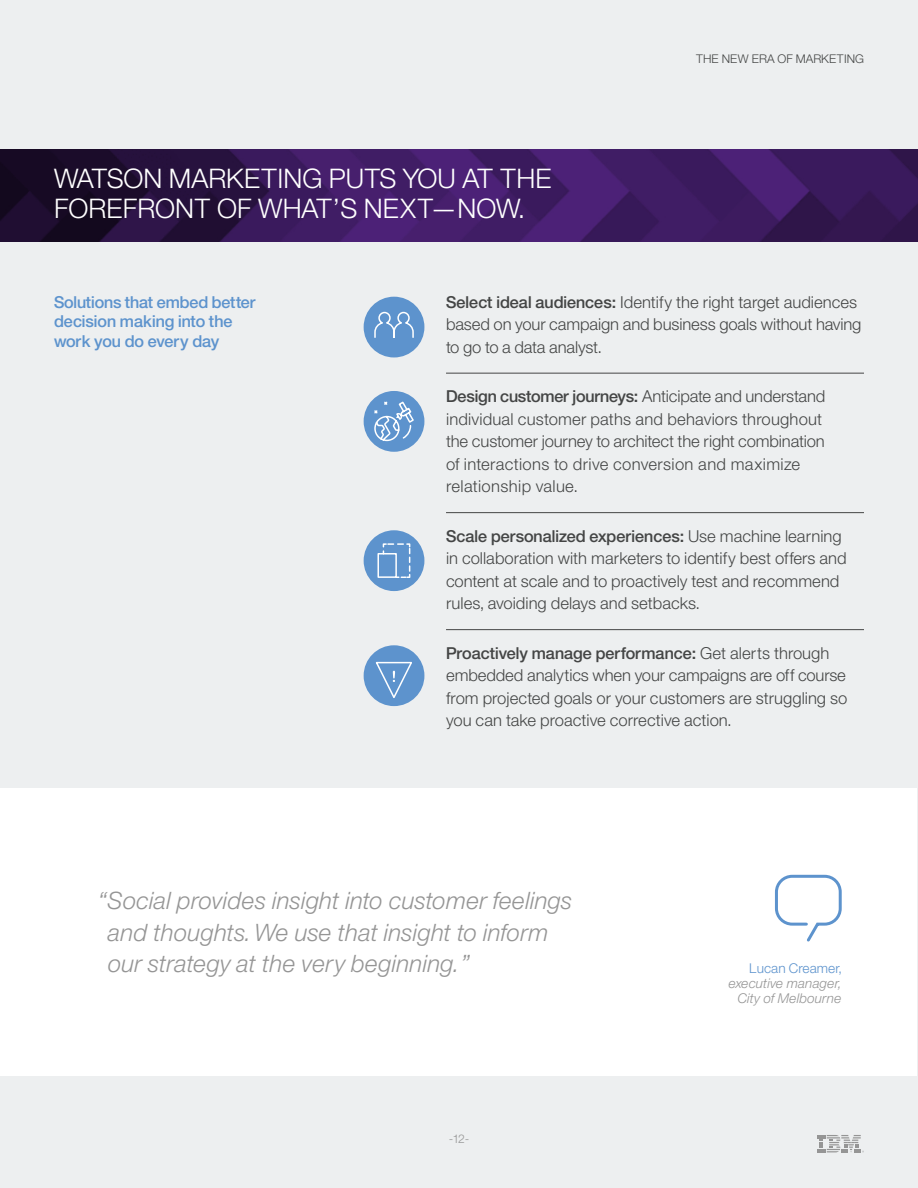
<style>
.page{position:relative;width:918px;height:1188px;background:#edeff0}
.page>*{position:absolute;margin:0;border:0;box-sizing:border-box;transform-origin:0 0}
.t1{font:300 27px/30px "Helv Neuefor IBM";color:#fff}
.t2{font:italic 300 24px/31.5px "Helv Neuefor IBM";color:#959595}
.t3{font:300 16.5px/22.5px "Helv Neuefor IBM";color:#444545}
.t4{font:500 16.5px/19.5px "Helv Neuefor IBM";color:#5d93cd}
.t5{font:italic 300 13.5px/15px "Helv Neuefor IBM";color:#959595;text-align:right}
.t6{font:300 13.5px "Helv Neuefor IBM";color:#5d93cd}
.t7{font:300 12px "Helv Neuefor IBM";color:#444545}
.t8{font:300 12px "Helv Neuefor IBM";color:#959595}
.s1{font-weight:500}
</style>
<div class="page">
<div style="left:1px;top:788px;width:916px;height:288px;background:#fff"></div>
<svg style="left:0;top:149px;width:918px;height:93px;background:#361856"></svg>
<hr style="left:446px;top:373px;width:418px;height:1px;background:#444545">
<hr style="left:446px;top:512px;width:418px;height:1px;background:#444545">
<hr style="left:446px;top:629px;width:418px;height:1px;background:#444545">
<div style="left:775px;top:875px;width:67px;height:51px;border:3px solid #5d93cd;border-radius:16px"></div>
<div style="left:364px;top:297px;width:60px;height:60px;background:#5d93cd;border-radius:50%"></div>
<div style="left:364px;top:391px;width:60px;height:61px;background:#5d93cd;border-radius:50%"></div>
<div style="left:364px;top:530px;width:60px;height:61px;background:#5d93cd;border-radius:50%"></div>
<div style="left:364px;top:645px;width:60px;height:61px;background:#5d93cd;border-radius:50%"></div>
<svg style="left:374px;top:311px;width:40px;height:27px"></svg>
<svg style="left:374px;top:401px;width:40px;height:41px"></svg>
<div style="left:377px;top:553px;width:20px;height:25px;border:2px solid #fff"></div>
<svg style="left:382px;top:543px;width:29px;height:35px"></svg>
<svg style="left:374px;top:661px;width:40px;height:38px"></svg>
<svg style="left:817px;top:1135px;width:47px;height:17px"></svg>
<h1 class="t1" style="left:54px;top:163px;width:499px">WATSON MARKETING PUTS YOU AT THE<br>FOREFRONT OF WHAT’S NEXT—NOW.</h1>
<p class="t7" style="left:696px;top:51px;width:170px">THE NEW ERA OF MARKETING</p>
<p class="t4" style="left:54px;top:292px;width:203px">Solutions that embed better decision making into the work you do every day</p>
<p class="t3" style="left:446px;top:290px;width:417px"><span class="s1">Select ideal audiences:</span> Identify the right target audiences based on your campaign and business goals without having to go to a data analyst.</p>
<p class="t3" style="left:446px;top:385px;width:381px"><span class="s1">Design customer journeys:</span> Anticipate and understand individual customer paths and behaviors throughout the customer journey to architect the right combination of interactions to drive conversion and maximize relationship value.</p>
<p class="t3" style="left:446px;top:524px;width:402px"><span class="s1">Scale personalized experiences:</span> Use machine learning in collaboration with marketers to identify best offers and content at scale and to proactively test and recommend rules, avoiding delays and setbacks.</p>
<p class="t3" style="left:446px;top:641px;width:403px"><span class="s1">Proactively manage performance:</span> Get alerts through embedded analytics when your campaigns are off course from projected goals or your customers are struggling so you can take proactive corrective action.</p>
<h2 class="t2" style="left:108px;top:884px;width:466px;text-indent:-11px">“Social provides insight into customer feelings and thoughts. We use that insight to inform our strategy at the very beginning.”</h2>
<p class="t8" style="left:449px;top:1131px;width:22px">-12-</p>
<p class="t6" style="left:749px;top:960px;width:94px">Lucan Creamer,</p>
<p class="t5" style="left:728px;top:975px;width:115px">executive manager,<br>City of Melbourne</p>
</div>
